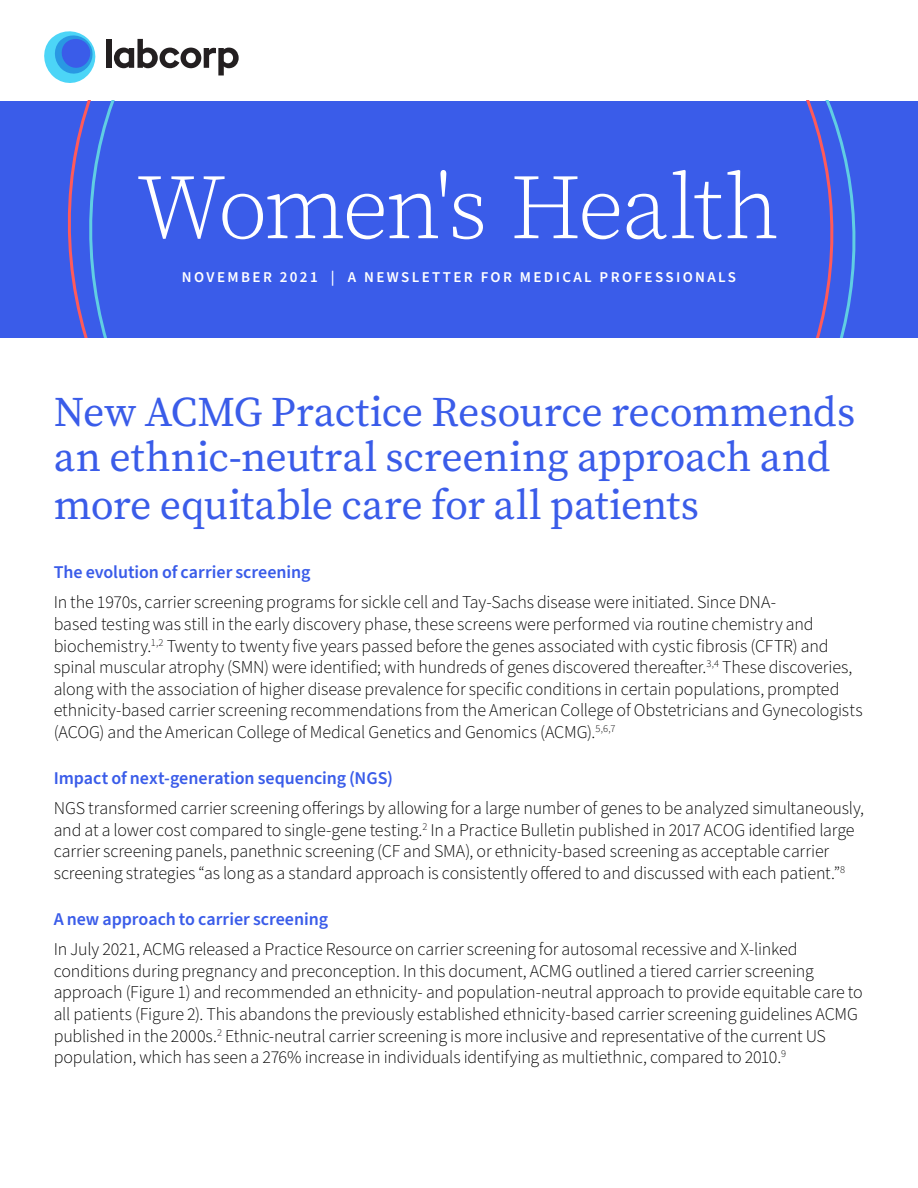
<style>
.page{position:relative;width:918px;height:1188px;background:#fff}
.page>*{position:absolute;margin:0;border:0;box-sizing:border-box;transform-origin:0 0}
.t1{font:300 91.65px "Source Serif Pro";letter-spacing:-.04em;color:#fff}
.t2{font:42px/46.5px "Source Serif Pro";letter-spacing:-.01em;color:#3a5ce9}
.t3{font:300 18px/21.6px "Source Sans Pro";letter-spacing:-.01em;color:#000}
.t4{font:600 18px "Source Sans Pro";letter-spacing:-.005em;color:#3a5ce9}
.t5{font:600 15px "Source Sans Pro";letter-spacing:.16em;color:#fff}
</style>
<div class="page">
<div style="left:0;top:101px;width:918px;height:237px;background:#3a5ce9"></div>
<svg style="left:67px;top:101px;width:789px;height:237px"></svg>
<div style="left:106px;top:39px;width:6px;height:29px;background:#231f20"></div>
<svg style="left:114px;top:39px;width:125px;height:36px"></svg>
<svg style="left:44px;top:31px;width:52px;height:52px"></svg>
<h1 class="t1" style="left:137px;top:149px;width:644px">Women's Health</h1>
<p class="t5" style="left:182px;top:267px;width:556px">NOVEMBER 2021 | A NEWSLETTER FOR MEDICAL PROFESSIONALS</p>
<h2 class="t2" style="left:54px;top:388px;width:803px">New ACMG Practice Resource recommends an ethnic-neutral screening approach and more equitable care for all patients</h2>
<p class="t4" style="left:54px;top:560px;width:258px">The evolution of carrier screening</p>
<p class="t3" style="left:54px;top:592px;width:810px">In the 1970s, carrier screening programs for sickle cell and Tay-Sachs disease were initiated. Since DNA-<br>based testing was still in the early discovery phase, these screens were performed via routine chemistry and biochemistry.<sup>1,2</sup> Twenty to twenty five years passed before the genes associated with cystic fibrosis (CFTR) and spinal muscular atrophy (SMN) were identified; with hundreds of genes discovered thereafter.<sup>3,4</sup> These discoveries, along with the association of higher disease prevalence for specific conditions in certain populations, prompted ethnicity-based carrier screening recommendations from the American College of Obstetricians and Gynecologists (ACOG) and the American College of Medical Genetics and Genomics (ACMG).<sup>5,6,7</sup></p>
<p class="t4" style="left:54px;top:766px;width:341px">Impact of next-generation sequencing (NGS)</p>
<p class="t3" style="left:54px;top:798px;width:812px">NGS transformed carrier screening offerings by allowing for a large number of genes to be analyzed simultaneously, and at a lower cost compared to single-gene testing.<sup>2</sup> In a Practice Bulletin published in 2017 ACOG identified large carrier screening panels, panethnic screening (CF and SMA), or ethnicity-based screening as acceptable carrier screening strategies “as long as a standard approach is consistently offered to and discussed with each patient.”<sup>8</sup></p>
<p class="t4" style="left:54px;top:907px;width:276px">A new approach to carrier screening</p>
<p class="t3" style="left:54px;top:939px;width:811px">In July 2021, ACMG released a Practice Resource on carrier screening for autosomal recessive and X-linked conditions during pregnancy and preconception. In this document, ACMG outlined a tiered carrier screening approach (Figure 1) and recommended an ethnicity- and population-neutral approach to provide equitable care to all patients (Figure 2). This abandons the previously established ethnicity-based carrier screening guidelines ACMG published in the 2000s.<sup>2</sup> Ethnic-neutral carrier screening is more inclusive and representative of the current US population, which has seen a 276% increase in individuals identifying as multiethnic, compared to 2010.<sup>9</sup></p>
</div>
